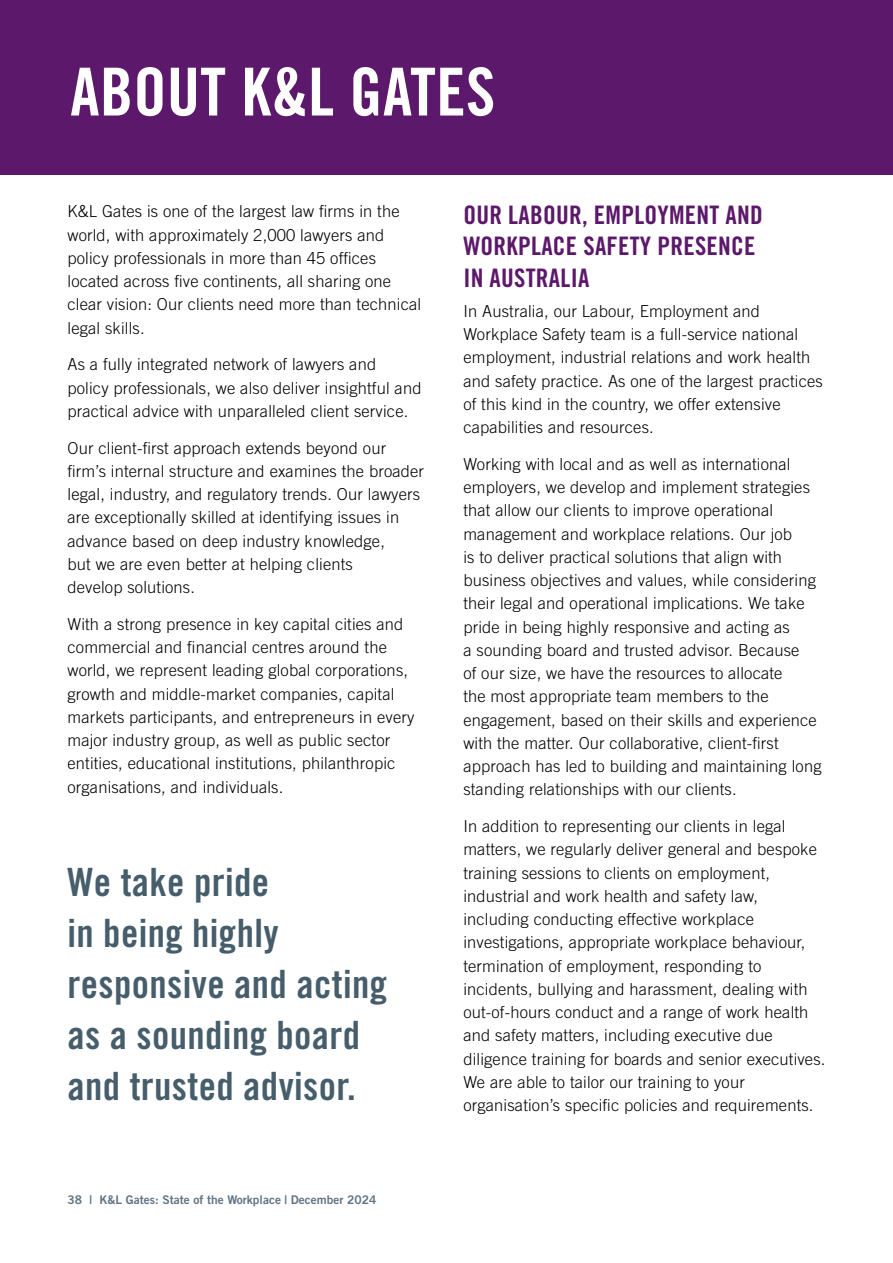
<style>
.page{position:relative;width:893px;height:1263px;background:#fff}
.page>*{position:absolute;margin:0;border:0;box-sizing:border-box;transform-origin:0 0}
.t1{font:66.15px "Trade Gothic LT Std Bd Cn 20";letter-spacing:.005em;color:#fff}
.t2{font:39px/51px "Trade Gothic LT Std Bd Cn 20";letter-spacing:.01em;color:#465d6c}
.t3{font:25.5px/31.5px "Trade Gothic LT Std Bd Cn 20";letter-spacing:.01em;color:#5c186a}
.t4{font:300 16.5px/23.2px "Trade Gothic LT Std";letter-spacing:.01em;color:#000}
.t5{font:12px "Trade Gothic LT Std Bd 2";color:#617483}
</style>
<div class="page">
<div style="left:0;top:0;width:893px;height:174px;background:#5c186a"></div>
<h1 class="t1" style="left:70px;top:52px;width:427px">ABOUT K&amp;L GATES</h1>
<p class="t4" style="left:68px;top:200px;width:355px">K&amp;L Gates is one of the largest law firms in the world, with approximately 2,000 lawyers and policy professionals in more than 45 offices located across five continents, all sharing one clear vision: Our clients need more than technical legal skills.</p>
<p class="t4" style="left:68px;top:353px;width:356px">As a fully integrated network of lawyers and<br>policy professionals, we also deliver insightful and practical advice with unparalleled client service.</p>
<p class="t4" style="left:68px;top:436px;width:358px">Our client-first approach extends beyond our firm’s internal structure and examines the broader legal, industry, and regulatory trends. Our lawyers are exceptionally skilled at identifying issues in advance based on deep industry knowledge,<br>but we are even better at helping clients<br>develop solutions.</p>
<p class="t4" style="left:68px;top:612px;width:348px">With a strong presence in key capital cities and commercial and financial centres around the world, we represent leading global corporations, growth and middle-market companies, capital markets participants, and entrepreneurs in every major industry group, as well as public sector entities, educational institutions, philanthropic organisations, and individuals.</p>
<h2 class="t2" style="left:68px;top:856px;width:321px">We take pride<br>in being highly responsive and acting as a sounding board and trusted advisor.</h2>
<p class="t5" style="left:68px;top:1192px;width:311px">38 | K&amp;L Gates: State of the Workplace | December 2024</p>
<h3 class="t3" style="left:463px;top:199px;width:301px">OUR LABOUR, EMPLOYMENT AND<br>WORKPLACE SAFETY PRESENCE<br>IN AUSTRALIA</h3>
<p class="t4" style="left:463px;top:299px;width:361px">In Australia, our Labour, Employment and Workplace Safety team is a full-service national employment, industrial relations and work health and safety practice. As one of the largest practices of this kind in the country, we offer extensive capabilities and resources.</p>
<p class="t4" style="left:463px;top:452px;width:360px">Working with local and as well as international employers, we develop and implement strategies that allow our clients to improve operational management and workplace relations. Our job<br>is to deliver practical solutions that align with business objectives and values, while considering their legal and operational implications. We take pride in being highly responsive and acting as<br>a sounding board and trusted advisor. Because<br>of our size, we have the resources to allocate<br>the most appropriate team members to the engagement, based on their skills and experience with the matter. Our collaborative, client-first approach has led to building and maintaining long standing relationships with our clients.</p>
<p class="t4" style="left:463px;top:814px;width:364px">In addition to representing our clients in legal matters, we regularly deliver general and bespoke training sessions to clients on employment, industrial and work health and safety law, including conducting effective workplace investigations, appropriate workplace behaviour, termination of employment, responding to incidents, bullying and harassment, dealing with out-of-hours conduct and a range of work health and safety matters, including executive due diligence training for boards and senior executives.<br>We are able to tailor our training to your organisation’s specific policies and requirements.</p>
</div>
